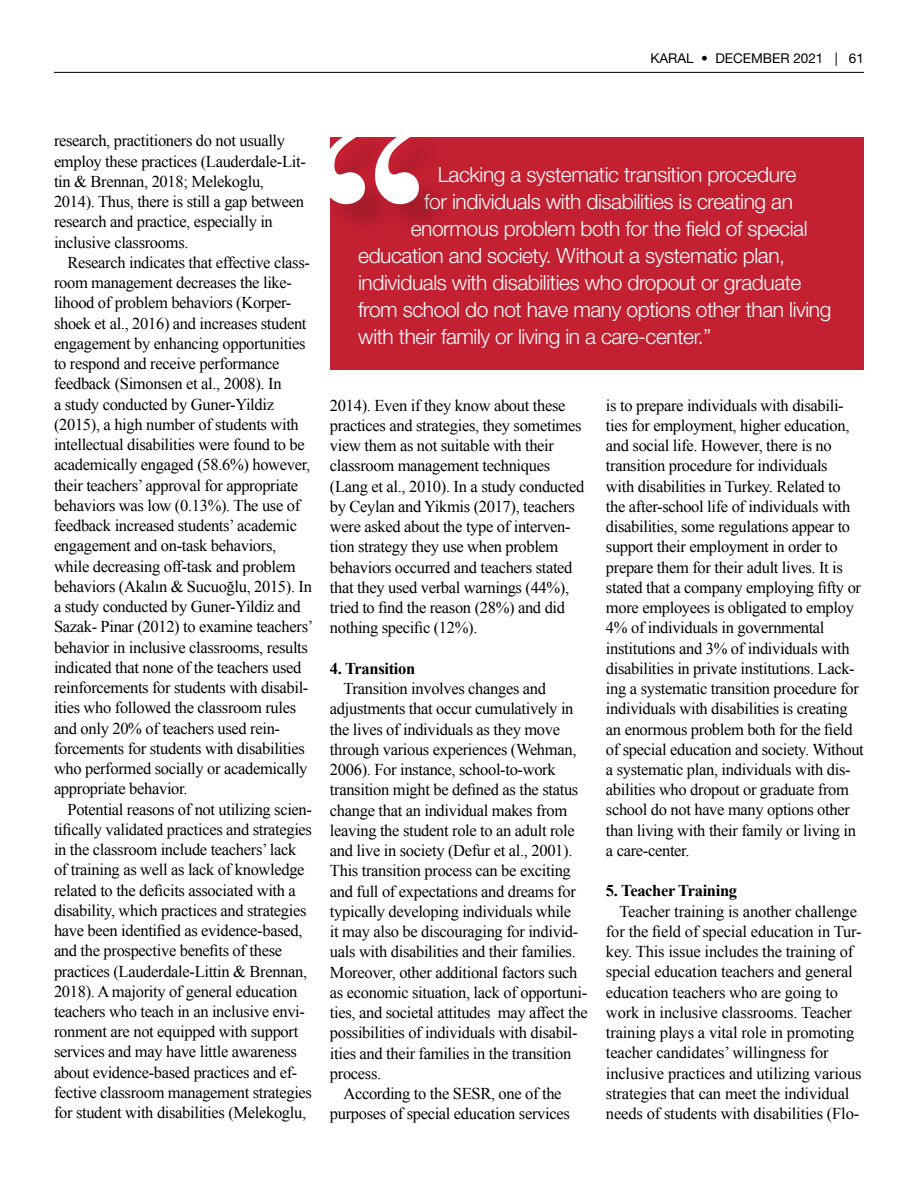
<style>
.page{position:relative;width:918px;height:1188px;background:#fff}
.page>*{position:absolute;margin:0;border:0;box-sizing:border-box;transform-origin:0 0}
.t1{font:300 21px "Helvetica Neue LT Pro";letter-spacing:-.02em;color:#fff}
.t2{font:16.5px/20.2px "Times New Roman";letter-spacing:-.02em;color:#000}
.t3{font:700 16.5px "Times New Roman";letter-spacing:-.02em;color:#000}
.t4{font:13.5px "Helvetica Neue LT Pro";color:#000}
</style>
<div class="page">
<hr style="left:54px;top:72px;width:810px;height:1px;background:#000">
<div style="left:330px;top:137px;width:534px;height:232px;background:#c32032"></div>
<div style="left:325px;top:135px;width:125px;height:101px;background:#000;opacity:.15"></div>
<svg style="left:325px;top:135px;width:94px;height:69px"></svg>
<p class="t4" style="left:650px;top:51px;width:215px">KARAL • DECEMBER 2021 | 61</p>
<p class="t2" style="left:54px;top:131px;width:253px">research, practitioners do not usually employ these practices (Lauderdale-Lit&shy;tin &amp; Brennan, 2018; Melekoglu, 2014). Thus, there is still a gap between research and practice, especially in inclusive classrooms.</p>
<p class="t2" style="left:54px;top:252px;width:261px;text-indent:13px">Research indicates that effective class&shy;room management decreases the like&shy;lihood of problem behaviors (Korper&shy;shoek et al., 2016) and increases student engagement by enhancing opportunities to respond and receive performance feedback (Simonsen et al., 2008). In<br>a study conducted by Guner-Yildiz (2015), a high number of students with intellectual disabilities were found to be academically engaged (58.6%) however, their teachers’ approval for appropriate behaviors was low (0.13%). The use of feedback increased students’ academic engagement and on-task behaviors, while decreasing off-task and problem behaviors (Akalın &amp; Sucuoğlu, 2015). In a study conducted by Guner-Yildiz and Sazak- Pinar (2012) to examine teachers’ behavior in inclusive classrooms, results indicated that none of the teachers used reinforcements for students with disabil&shy;ities who followed the classroom rules and only 20% of teachers used rein&shy;forcements for students with disabilities who performed socially or academically appropriate behavior.</p>
<p class="t2" style="left:54px;top:799px;width:260px;text-indent:13px">Potential reasons of not utilizing scien&shy;tifically validated practices and strategies in the classroom include teachers’ lack of training as well as lack of knowledge related to the deficits associated with a disability, which practices and strategies have been identified as evidence-based, and the prospective benefits of these practices (Lauderdale-Littin &amp; Brennan, 2018). A majority of general education teachers who teach in an inclusive envi&shy;ronment are not equipped with support services and may have little awareness about evidence-based practices and ef&shy;fective classroom management strategies for student with disabilities (Melekoglu,</p>
<p class="t1" style="left:438px;top:162px;width:360px">Lacking a systematic transition procedure</p>
<p class="t1" style="left:424px;top:189px;width:370px">for individuals with disabilities is creating an</p>
<p class="t1" style="left:411px;top:216px;width:398px">enormous problem both for the field of special</p>
<p class="t1" style="left:358px;top:243px;width:428px">education and society. Without a systematic plan,</p>
<p class="t1" style="left:358px;top:270px;width:445px">individuals with disabilities who dropout or graduate</p>
<p class="t1" style="left:358px;top:297px;width:475px">from school do not have many options other than living</p>
<p class="t1" style="left:358px;top:324px;width:354px">with their family or living in a care-center.”</p>
<p class="t2" style="left:330px;top:395px;width:256px">2014). Even if they know about these practices and strategies, they sometimes view them as not suitable with their classroom management techniques (Lang et al., 2010). In a study conducted by Ceylan and Yikmis (2017), teachers were asked about the type of interven&shy;tion strategy they use when problem behaviors occurred and teachers stated that they used verbal warnings (44%), tried to find the reason (28%) and did nothing specific (12%).</p>
<p class="t3" style="left:330px;top:657px;width:87px">4. Transition</p>
<p class="t2" style="left:343px;top:678px;width:204px">Transition involves changes and</p>
<p class="t2" style="left:330px;top:699px;width:245px">adjustments that occur cumulatively in</p>
<p class="t2" style="left:330px;top:719px;width:232px">the lives of individuals as they move</p>
<p class="t2" style="left:330px;top:739px;width:248px">through various experiences (Wehman,</p>
<p class="t2" style="left:330px;top:759px;width:227px">2006). For instance, school-to-work</p>
<p class="t2" style="left:330px;top:780px;width:250px">transition might be defined as the status</p>
<p class="t2" style="left:330px;top:800px;width:239px">change that an individual makes from</p>
<p class="t2" style="left:330px;top:820px;width:246px">leaving the student role to an adult role</p>
<p class="t2" style="left:330px;top:840px;width:244px">and live in society (Defur et al., 2001).</p>
<p class="t2" style="left:330px;top:860px;width:242px">This transition process can be exciting</p>
<p class="t2" style="left:330px;top:881px;width:247px">and full of expectations and dreams for</p>
<p class="t2" style="left:330px;top:901px;width:243px">typically developing individuals while</p>
<p class="t2" style="left:330px;top:921px;width:250px">it may also be discouraging for individ-</p>
<p class="t2" style="left:330px;top:941px;width:247px">uals with disabilities and their families.</p>
<p class="t2" style="left:330px;top:962px;width:249px">Moreover, other additional factors such</p>
<p class="t2" style="left:330px;top:982px;width:259px">as economic situation, lack of opportuni-</p>
<p class="t2" style="left:330px;top:1002px;width:259px">ties, and societal attitudes may affect the</p>
<p class="t2" style="left:330px;top:1022px;width:249px">possibilities of individuals with disabil-</p>
<p class="t2" style="left:330px;top:1043px;width:243px">ities and their families in the transition</p>
<p class="t2" style="left:330px;top:1063px;width:53px">process.</p>
<p class="t2" style="left:343px;top:1083px;width:220px">According to the SESR, one of the</p>
<p class="t2" style="left:330px;top:1103px;width:241px">purposes of special education services</p>
<p class="t2" style="left:606px;top:395px;width:259px">is to prepare individuals with disabili&shy;ties for employment, higher education, and social life. However, there is no transition procedure for individuals<br>with disabilities in Turkey. Related to the after-school life of individuals with disabilities, some regulations appear to support their employment in order to prepare them for their adult lives. It is stated that a company employing fifty or more employees is obligated to employ 4% of individuals in governmental institutions and 3% of individuals with disabilities in private institutions. Lack&shy;ing a systematic transition procedure for individuals with disabilities is creating an enormous problem both for the field of special education and society. Without a systematic plan, individuals with dis&shy;abilities who dropout or graduate from school do not have many options other than living with their family or living in a care-center.</p>
<p class="t3" style="left:606px;top:880px;width:133px">5. Teacher Training</p>
<p class="t2" style="left:606px;top:901px;width:257px;text-indent:13px">Teacher training is another challenge for the field of special education in Tur&shy;key. This issue includes the training of special education teachers and general education teachers who are going to work in inclusive classrooms. Teacher training plays a vital role in promoting teacher candidates’ willingness for inclusive practices and utilizing various strategies that can meet the individual needs of students with disabilities (Flo-</p>
</div>
